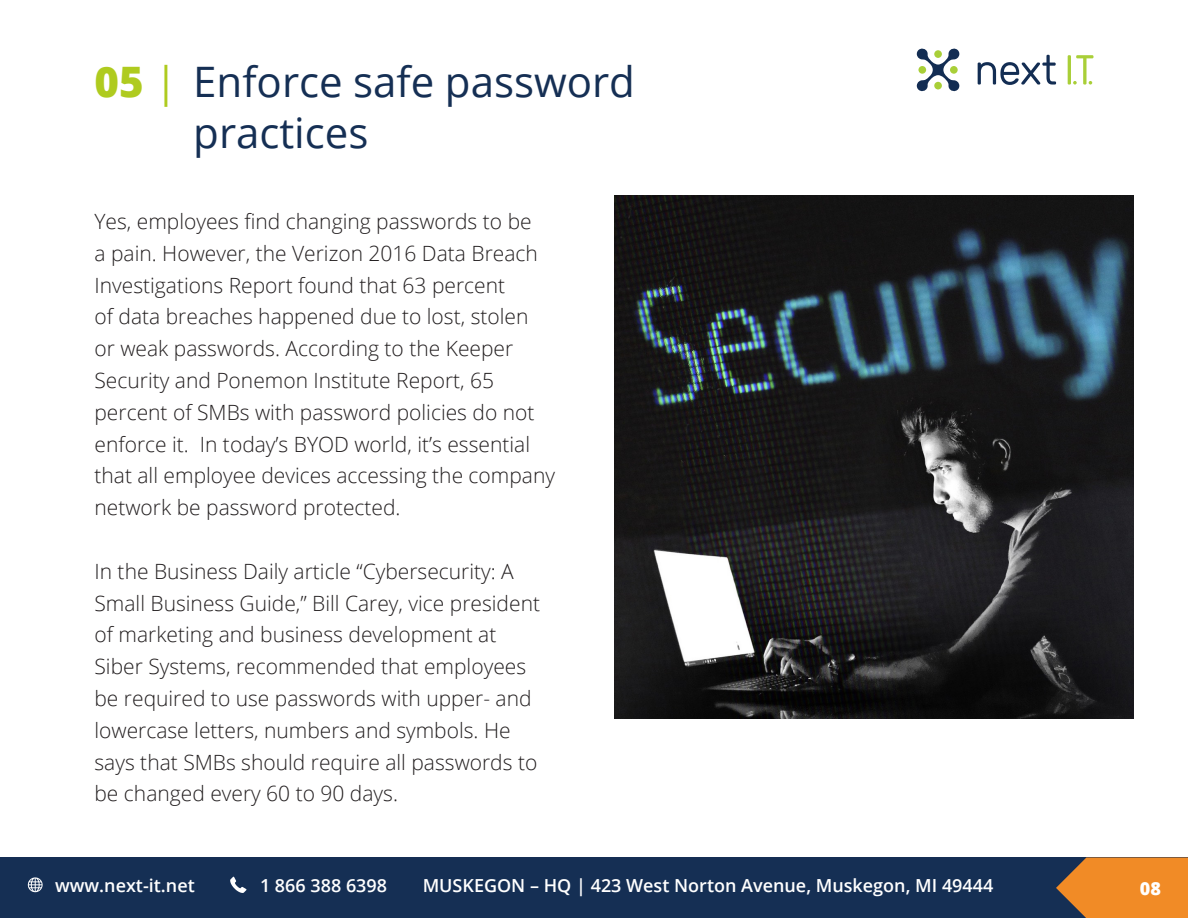
<style>
.page{position:relative;width:1188px;height:918px;background:#fff}
.page>*{position:absolute;margin:0;border:0;box-sizing:border-box;transform-origin:0 0}
.t1{font:42px/51px "Open Sans";color:#152f54}
.t2{font:300 21px/31.8px "Open Sans";color:#231f20}
.t3{font:600 18px "Open Sans";color:#fff}
.t4{font:800 18px "Open Sans";color:#fff}
.s1{font-weight:800;color:#afcb1f}
.s2{color:#afcb1f}
</style>
<div class="page">
<div style="left:0;top:858px;width:1188px;height:60px;background:#152f54"></div>
<svg style="left:1056px;top:858px;width:132px;height:60px;background:#d7802b"></svg>
<svg style="left:28px;top:877px;width:15px;height:15px"></svg>
<svg style="left:230px;top:877px;width:16px;height:16px"></svg>
<svg style="left:916px;top:48px;width:44px;height:44px"></svg>
<svg style="left:978px;top:55px;width:78px;height:30px"></svg>
<hr style="left:1068px;top:55px;width:3px;height:30px;background:#a9cf38">
<svg style="left:1073px;top:55px;width:21px;height:30px"></svg>
<img style="left:614px;top:195px;width:520px;height:523px">
<p class="t1" style="left:193px;top:56px;width:443px;text-indent:-99px"><span class="s1">05</span> <span class="s2">|</span> Enforce safe password practices</p>
<p class="t2" style="left:94px;top:205px;width:462px">Yes, employees find changing passwords to be<br>a pain. However, the Verizon 2016 Data Breach Investigations Report found that 63 percent<br>of data breaches happened due to lost, stolen<br>or weak passwords. According to the Keeper Security and Ponemon Institute Report, 65 percent of SMBs with password policies do not enforce it. In today’s BYOD world, it’s essential that all employee devices accessing the company network be password protected.</p>
<p class="t2" style="left:94px;top:555px;width:447px">In the Business Daily article “Cybersecurity: A Small Business Guide,” Bill Carey, vice president of marketing and business development at Siber Systems, recommended that employees be required to use passwords with upper- and lowercase letters, numbers and symbols. He says that SMBs should require all passwords to be changed every 60 to 90 days.</p>
<p class="t3" style="left:55px;top:873px;width:141px">www.next-it.net</p>
<p class="t3" style="left:260px;top:873px;width:129px">1 866 388 6398</p>
<p class="t3" style="left:423px;top:873px;width:572px">MUSKEGON – HQ | 423 West Norton Avenue, Muskegon, MI 49444</p>
<p class="t4" style="left:1140px;top:875px;width:23px">08</p>
</div>
